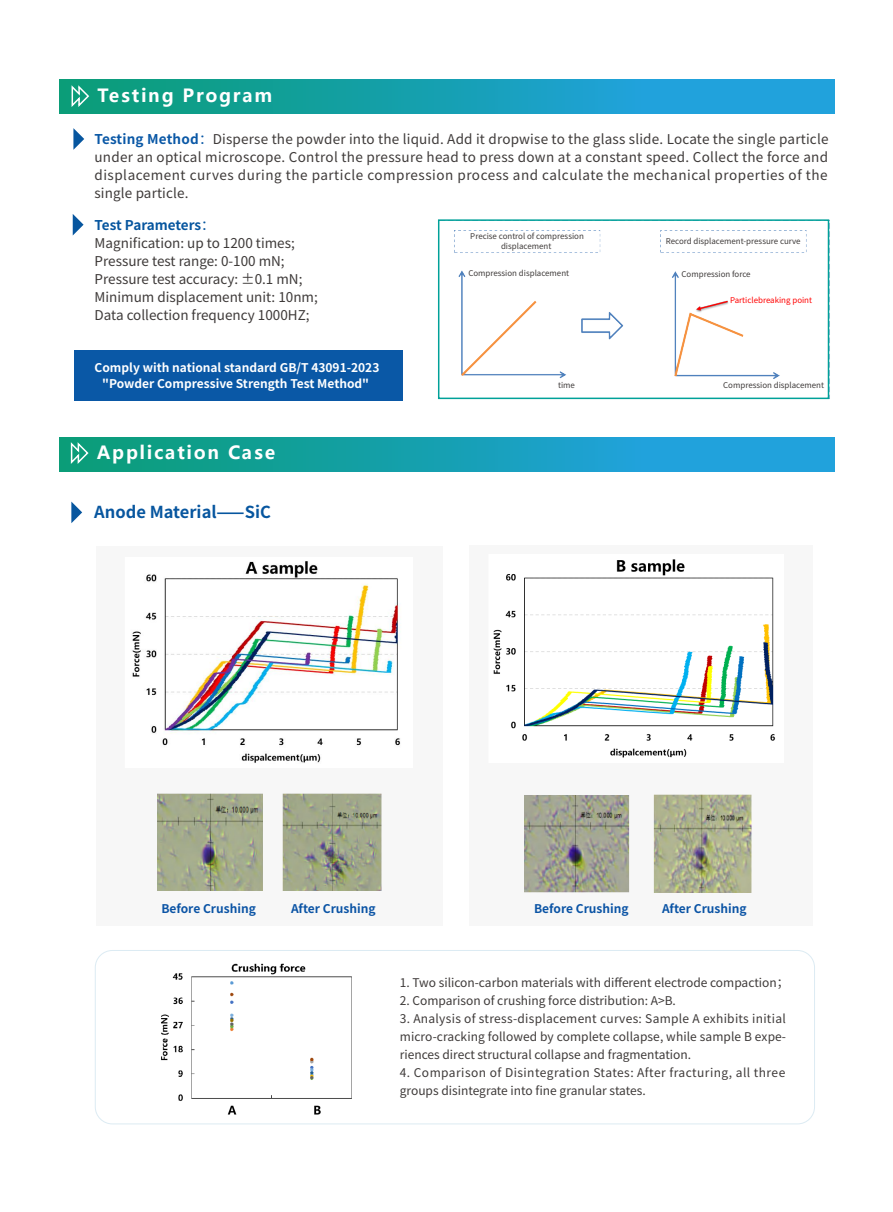
<style>
.page{position:relative;width:893px;height:1212px;background:#fff}
.page>*{position:absolute;margin:0;border:0;box-sizing:border-box;transform-origin:0 0}
.t1{font:700 18px "Microsoft Ya Hei";letter-spacing:.1em;color:#fff}
.t2{font:700 16.5px "Source Han Sans CN";color:#07569f}
.t3{font:13.5px/18px "Source Han Sans CN";color:#3e3a39;text-align:justify}
.t4{font:12px/18px "Source Han Sans CN";color:#3e3a39;text-align:justify}
.t5{font:12px/18px "Source Han Sans CN";letter-spacing:.025em;color:#3e3a39}
.t6{font:700 12px/15.8px "Source Han Sans CN";color:#fff;text-align:center}
.t7{font:700 12px "Source Han Sans CN";color:#0b54a5}
.t8{font:7.95px/9.4px "Source Han Sans CN";color:#3e3a39;text-align:center}
.t9{font:7.95px "Source Han Sans CN";color:#f00}
.s1{font-weight:700;color:#0a58a6}
.s2{color:#0a58a6}
.s3{font-weight:700;color:#07569f}
.s4{color:#07569f}
</style>
<div class="page">
<svg style="left:60px;top:437px;width:775px;height:34px;background:#17a0b3"></svg>
<svg style="left:69px;top:440px;width:21px;height:26px"></svg>
<div style="left:97px;top:546px;width:346px;height:380px;background:#f7f7f7"></div>
<div style="left:469px;top:546px;width:343px;height:380px;background:#f7f7f7"></div>
<img style="left:132px;top:561px;width:268px;height:202px">
<img style="left:493px;top:559px;width:282px;height:199px">
<img style="left:161px;top:963px;width:191px;height:152px">
<img style="left:158px;top:793px;width:224px;height:97px">
<img style="left:525px;top:794px;width:227px;height:99px">
<div style="left:95px;top:950px;width:720px;height:174px;border:1px solid #dcebf3;border-radius:17px"></div>
<div style="left:74px;top:350px;width:329px;height:51px;background:#0a58a6"></div>
<svg style="left:60px;top:79px;width:775px;height:34px;background:#179fb3"></svg>
<svg style="left:70px;top:83px;width:20px;height:26px"></svg>
<svg style="left:73px;top:128px;width:11px;height:22px"></svg>
<svg style="left:73px;top:214px;width:11px;height:21px"></svg>
<svg style="left:71px;top:502px;width:11px;height:21px"></svg>
<img style="left:454px;top:220px;width:376px;height:178px">
<div style="left:438px;top:219px;width:391px;height:180px;border:2px solid #00a199"></div>
<div style="left:459px;top:235px;width:114px;height:15px;background:#fff"></div>
<div style="left:664px;top:232px;width:120px;height:18px;background:#fff"></div>
<div style="left:468px;top:263px;width:119px;height:18px;background:#fff"></div>
<div style="left:681px;top:265px;width:119px;height:17px;background:#fff"></div>
<div style="left:722px;top:380px;width:72px;height:13px;background:#fff"></div>
<div style="left:730px;top:290px;width:87px;height:18px;background:#fff"></div>
<div style="left:530px;top:379px;width:50px;height:14px;background:#fff"></div>
<h1 class="t1" style="left:98px;top:83px;width:176px">Testing Program</h1>
<p class="t3" style="left:94px;top:130px;width:736px"><span class="s1">Testing Method</span><span class="s2">：</span>Disperse the powder into the liquid. Add it dropwise to the glass slide. Locate the single particle under an optical microscope. Control the pressure head to press down at a constant speed. Collect the force and displacement curves during the particle compression process and calculate the mechanical properties of the single particle.</p>
<p class="t3" style="left:95px;top:216px;width:225px;text-align:left"><span class="s3">Test Parameters</span><span class="s4">：<br></span>Magnification: up to 1200 times;<br>Pressure test range: 0-100 mN;<br>Pressure test accuracy: ±0.1 mN;<br>Minimum displacement unit: 10nm;<br>Data collection frequency 1000HZ;</p>
<p class="t6" style="left:95px;top:360px;width:286px">Comply with national standard GB/T 43091-2023 "Powder Compressive Strength Test Method"</p>
<p class="t8" style="left:470px;top:232px;width:115px">Precise control of compression displacement</p>
<p class="t8" style="left:666px;top:236px;width:136px">Record displacement-pressure curve</p>
<p class="t8" style="left:468px;top:269px;width:102px">Compression displacement</p>
<p class="t8" style="left:682px;top:270px;width:71px">Compression force</p>
<p class="t9" style="left:730px;top:295px;width:84px">Particlebreaking point</p>
<p class="t8" style="left:723px;top:380px;width:102px">Compression displacement</p>
<p class="t8" style="left:558px;top:381px;width:18px">time</p>
<h1 class="t1" style="left:97px;top:440px;width:180px">Application Case</h1>
<p class="t2" style="left:94px;top:503px;width:178px">Anode Material⸺SiC</p>
<p class="t7" style="left:161px;top:901px;width:96px">Before Crushing</p>
<p class="t7" style="left:291px;top:901px;width:86px">After Crushing</p>
<p class="t7" style="left:534px;top:902px;width:96px">Before Crushing</p>
<p class="t7" style="left:662px;top:901px;width:86px">After Crushing</p>
<p class="t4" style="left:400px;top:973px;width:390px">1. Two silicon-carbon materials with different electrode compaction；</p>
<p class="t4" style="left:400px;top:991px;width:278px">2. Comparison of crushing force distribution: A&gt;B.</p>
<p class="t4" style="left:400px;top:1009px;width:388px">3. Analysis of stress-displacement curves: Sample A exhibits initial micro-cracking followed by complete collapse, while sample B expe&shy;riences direct structural collapse and fragmentation.</p>
<p class="t5" style="left:400px;top:1063px;width:387px">4. Comparison of Disintegration States: After fracturing, all three groups disintegrate into fine granular states.</p>
</div>
